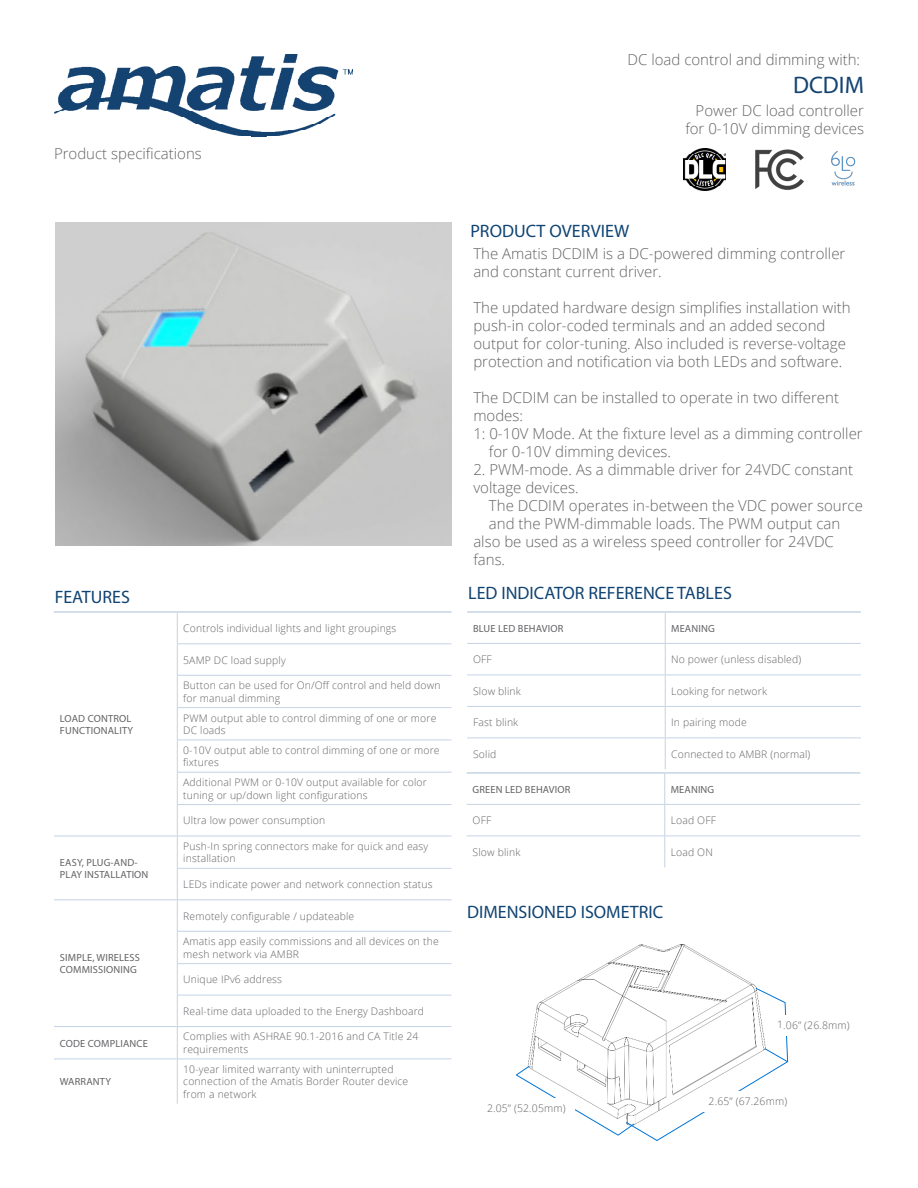
<style>
.page{position:relative;width:918px;height:1188px;background:#fff}
.page>*{position:absolute;margin:0;border:0;box-sizing:border-box;transform-origin:0 0}
.t1{font:24px "Myriad Pro";color:#144372}
.t2{font:18px "Myriad Pro";color:#104473}
.t3{font:300 15px/18px "Open Sans";color:#636366}
.t4{font:300 10.35px/12.5px "Open Sans";letter-spacing:.015em;color:#636366}
.t5{font:10.35px/12.5px "Myriad Pro";letter-spacing:.015em;color:#636366}
</style>
<div class="page">
<img style="left:566px;top:944px;width:190px;height:43px">
<img style="left:54px;top:54px;width:298px;height:83px">
<img style="left:56px;top:223px;width:395px;height:322px">
<hr style="left:665px;top:613px;width:1px;height:30px;background:#c4d3e5">
<hr style="left:467px;top:643px;width:198px;height:1px;background:#c4d3e5">
<hr style="left:665px;top:643px;width:196px;height:1px;background:#c4d3e5">
<hr style="left:665px;top:644px;width:1px;height:31px;background:#c4d3e5">
<hr style="left:467px;top:675px;width:198px;height:1px;background:#c4d3e5">
<hr style="left:665px;top:675px;width:196px;height:1px;background:#c4d3e5">
<hr style="left:665px;top:675px;width:1px;height:31px;background:#c4d3e5">
<hr style="left:467px;top:706px;width:198px;height:1px;background:#c4d3e5">
<hr style="left:665px;top:706px;width:196px;height:1px;background:#c4d3e5">
<hr style="left:665px;top:707px;width:1px;height:31px;background:#c4d3e5">
<hr style="left:467px;top:738px;width:198px;height:1px;background:#c4d3e5">
<hr style="left:665px;top:738px;width:196px;height:1px;background:#c4d3e5">
<hr style="left:665px;top:738px;width:1px;height:31px;background:#c4d3e5">
<hr style="left:467px;top:611px;width:198px;height:2px;background:#c4d3e5">
<hr style="left:665px;top:611px;width:196px;height:2px;background:#c4d3e5">
<img style="left:831px;top:151px;width:25px;height:35px">
<img style="left:755px;top:149px;width:49px;height:41px">
<hr style="left:177px;top:613px;width:1px;height:30px;background:#c4d3e5">
<hr style="left:177px;top:643px;width:274px;height:1px;background:#c4d3e5">
<hr style="left:177px;top:644px;width:1px;height:31px;background:#c4d3e5">
<hr style="left:177px;top:675px;width:274px;height:1px;background:#c4d3e5">
<hr style="left:177px;top:676px;width:1px;height:31px;background:#c4d3e5">
<hr style="left:177px;top:707px;width:274px;height:1px;background:#c4d3e5">
<hr style="left:177px;top:708px;width:1px;height:32px;background:#c4d3e5">
<hr style="left:177px;top:740px;width:274px;height:1px;background:#c4d3e5">
<hr style="left:177px;top:740px;width:1px;height:32px;background:#c4d3e5">
<hr style="left:177px;top:772px;width:274px;height:1px;background:#c4d3e5">
<hr style="left:177px;top:773px;width:1px;height:31px;background:#c4d3e5">
<hr style="left:177px;top:804px;width:274px;height:1px;background:#c4d3e5">
<hr style="left:177px;top:805px;width:1px;height:31px;background:#c4d3e5">
<hr style="left:54px;top:836px;width:123px;height:1px;background:#c4d3e5">
<hr style="left:177px;top:836px;width:274px;height:1px;background:#c4d3e5">
<hr style="left:177px;top:836px;width:1px;height:32px;background:#c4d3e5">
<hr style="left:177px;top:868px;width:274px;height:1px;background:#c4d3e5">
<hr style="left:177px;top:869px;width:1px;height:30px;background:#c4d3e5">
<hr style="left:54px;top:899px;width:123px;height:1px;background:#c4d3e5">
<hr style="left:177px;top:899px;width:274px;height:1px;background:#c4d3e5">
<hr style="left:177px;top:900px;width:1px;height:31px;background:#c4d3e5">
<hr style="left:177px;top:931px;width:274px;height:1px;background:#c4d3e5">
<hr style="left:177px;top:932px;width:1px;height:31px;background:#c4d3e5">
<hr style="left:177px;top:963px;width:274px;height:1px;background:#c4d3e5">
<hr style="left:177px;top:964px;width:1px;height:31px;background:#c4d3e5">
<hr style="left:177px;top:995px;width:274px;height:1px;background:#c4d3e5">
<hr style="left:177px;top:995px;width:1px;height:31px;background:#c4d3e5">
<hr style="left:54px;top:1026px;width:123px;height:1px;background:#c4d3e5">
<hr style="left:177px;top:1026px;width:274px;height:1px;background:#c4d3e5">
<hr style="left:177px;top:1027px;width:1px;height:32px;background:#c4d3e5">
<hr style="left:54px;top:1059px;width:123px;height:1px;background:#c4d3e5">
<hr style="left:177px;top:1059px;width:274px;height:1px;background:#c4d3e5">
<hr style="left:177px;top:1059px;width:1px;height:45px;background:#c4d3e5">
<hr style="left:54px;top:611px;width:123px;height:2px;background:#c4d3e5">
<hr style="left:177px;top:611px;width:274px;height:2px;background:#c4d3e5">
<img style="left:684px;top:148px;width:42px;height:43px">
<hr style="left:664px;top:774px;width:1px;height:30px;background:#c4d3e5">
<hr style="left:467px;top:804px;width:198px;height:1px;background:#c4d3e5">
<hr style="left:665px;top:804px;width:195px;height:1px;background:#c4d3e5">
<hr style="left:664px;top:805px;width:1px;height:31px;background:#c4d3e5">
<hr style="left:467px;top:836px;width:198px;height:1px;background:#c4d3e5">
<hr style="left:665px;top:836px;width:195px;height:1px;background:#c4d3e5">
<hr style="left:664px;top:836px;width:1px;height:31px;background:#c4d3e5">
<hr style="left:467px;top:772px;width:198px;height:2px;background:#c4d3e5">
<hr style="left:665px;top:772px;width:195px;height:2px;background:#c4d3e5">
<svg style="left:516px;top:987px;width:273px;height:154px"></svg>
<div style="left:765px;top:1015px;width:97px;height:21px;background:#fff"></div>
<p class="t3" style="left:628px;top:51px;width:234px">DC load control and dimming with:</p>
<p class="t3" style="left:54px;top:145px;width:149px">Product specifications</p>
<p class="t1" style="left:793px;top:71px;width:72px">DCDIM</p>
<p class="t3" style="left:685px;top:102px;width:180px;text-align:right">Power DC load controller for 0-10V dimming devices</p>
<p class="t2" style="left:470px;top:220px;width:160px">PRODUCT OVERVIEW</p>
<p class="t3" style="left:473px;top:244px;width:374px">The Amatis DCDIM is a DC-powered dimming controller and constant current driver.</p>
<p class="t3" style="left:473px;top:298px;width:379px">The updated hardware design simplifies installation with push-in color-coded terminals and an added second output for color-tuning. Also included is reverse-voltage protection and notification via both LEDs and software.</p>
<p class="t3" style="left:473px;top:388px;width:367px">The DCDIM can be installed to operate in two different modes:</p>
<p class="t3" style="left:489px;top:424px;width:375px;text-indent:-16px">1: 0-10V Mode. At the fixture level as a dimming controller for 0-10V dimming devices.</p>
<p class="t3" style="left:473px;top:460px;width:381px">2. PWM-mode. As a dimmable driver for 24VDC constant</p>
<p class="t3" style="left:473px;top:478px;width:107px">voltage devices.</p>
<p class="t3" style="left:489px;top:496px;width:375px">The DCDIM operates in-between the VDC power source</p>
<p class="t3" style="left:489px;top:514px;width:353px">and the PWM-dimmable loads. The PWM output can</p>
<p class="t3" style="left:473px;top:532px;width:362px">also be used as a wireless speed controller for 24VDC</p>
<p class="t3" style="left:473px;top:550px;width:33px">fans.</p>
<p class="t2" style="left:55px;top:586px;width:77px">FEATURES</p>
<p class="t2" style="left:468px;top:582px;width:265px">LED INDICATOR REFERENCE TABLES</p>
<p class="t5" style="left:60px;top:712px;width:75px">LOAD CONTROL<br>FUNCTIONALITY</p>
<p class="t5" style="left:60px;top:856px;width:90px">EASY, PLUG-AND-<br>PLAY INSTALLATION</p>
<p class="t5" style="left:60px;top:951px;width:82px">SIMPLE, WIRELESS<br>COMMISSIONING</p>
<p class="t4" style="left:183px;top:622px;width:215px">Controls individual lights and light groupings</p>
<p class="t4" style="left:183px;top:653px;width:104px">5AMP DC load supply</p>
<p class="t4" style="left:183px;top:679px;width:259px">Button can be used for On/Off control and held down for manual dimming</p>
<p class="t4" style="left:183px;top:711px;width:255px">PWM output able to control dimming of one or more<br>DC loads</p>
<p class="t4" style="left:183px;top:744px;width:258px">0-10V output able to control dimming of one or more fixtures</p>
<p class="t4" style="left:183px;top:776px;width:245px">Additional PWM or 0-10V output available for color tuning or up/down light configurations</p>
<p class="t4" style="left:183px;top:814px;width:144px">Ultra low power consumption</p>
<p class="t4" style="left:183px;top:840px;width:247px">Push-In spring connectors make for quick and easy installation</p>
<p class="t4" style="left:183px;top:878px;width:251px">LEDs indicate power and network connection status</p>
<p class="t4" style="left:183px;top:909px;width:173px">Remotely configurable / updateable</p>
<p class="t4" style="left:183px;top:935px;width:257px">Amatis app easily commissions and all devices on the mesh network via AMBR</p>
<p class="t4" style="left:183px;top:973px;width:100px">Unique IPv6 address</p>
<p class="t4" style="left:183px;top:1005px;width:242px">Real-time data uploaded to the Energy Dashboard</p>
<p class="t5" style="left:60px;top:1037px;width:90px">CODE COMPLIANCE</p>
<p class="t4" style="left:183px;top:1030px;width:237px">Complies with ASHRAE 90.1-2016 and CA Title 24 requirements</p>
<p class="t5" style="left:60px;top:1075px;width:53px">WARRANTY</p>
<p class="t4" style="left:183px;top:1063px;width:227px">10-year limited warranty with uninterrupted connection of the Amatis Border Router device from a network</p>
<p class="t5" style="left:473px;top:622px;width:92px">BLUE LED BEHAVIOR</p>
<p class="t5" style="left:671px;top:622px;width:45px">MEANING</p>
<p class="t4" style="left:473px;top:653px;width:20px">OFF</p>
<p class="t4" style="left:671px;top:653px;width:132px">No power (unless disabled)</p>
<p class="t4" style="left:473px;top:684px;width:49px">Slow blink</p>
<p class="t4" style="left:671px;top:684px;width:97px">Looking for network</p>
<p class="t4" style="left:473px;top:716px;width:47px">Fast blink</p>
<p class="t4" style="left:671px;top:716px;width:77px">In pairing mode</p>
<p class="t4" style="left:473px;top:747px;width:25px">Solid</p>
<p class="t4" style="left:671px;top:747px;width:141px">Connected to AMBR (normal)</p>
<p class="t5" style="left:473px;top:783px;width:99px">GREEN LED BEHAVIOR</p>
<p class="t5" style="left:671px;top:783px;width:45px">MEANING</p>
<p class="t4" style="left:473px;top:814px;width:20px">OFF</p>
<p class="t4" style="left:671px;top:814px;width:47px">Load OFF</p>
<p class="t4" style="left:473px;top:845px;width:49px">Slow blink</p>
<p class="t4" style="left:671px;top:845px;width:44px">Load ON</p>
<p class="t2" style="left:467px;top:901px;width:198px">DIMENSIONED ISOMETRIC</p>
<p class="t4" style="left:487px;top:1102px;width:80px">2.05’’ (52.05mm)</p>
<p class="t4" style="left:777px;top:1018px;width:74px;rotate:1deg">1.06’’ (26.8mm)</p>
<p class="t4" style="left:709px;top:1095px;width:80px">2.65’’ (67.26mm)</p>
</div>
